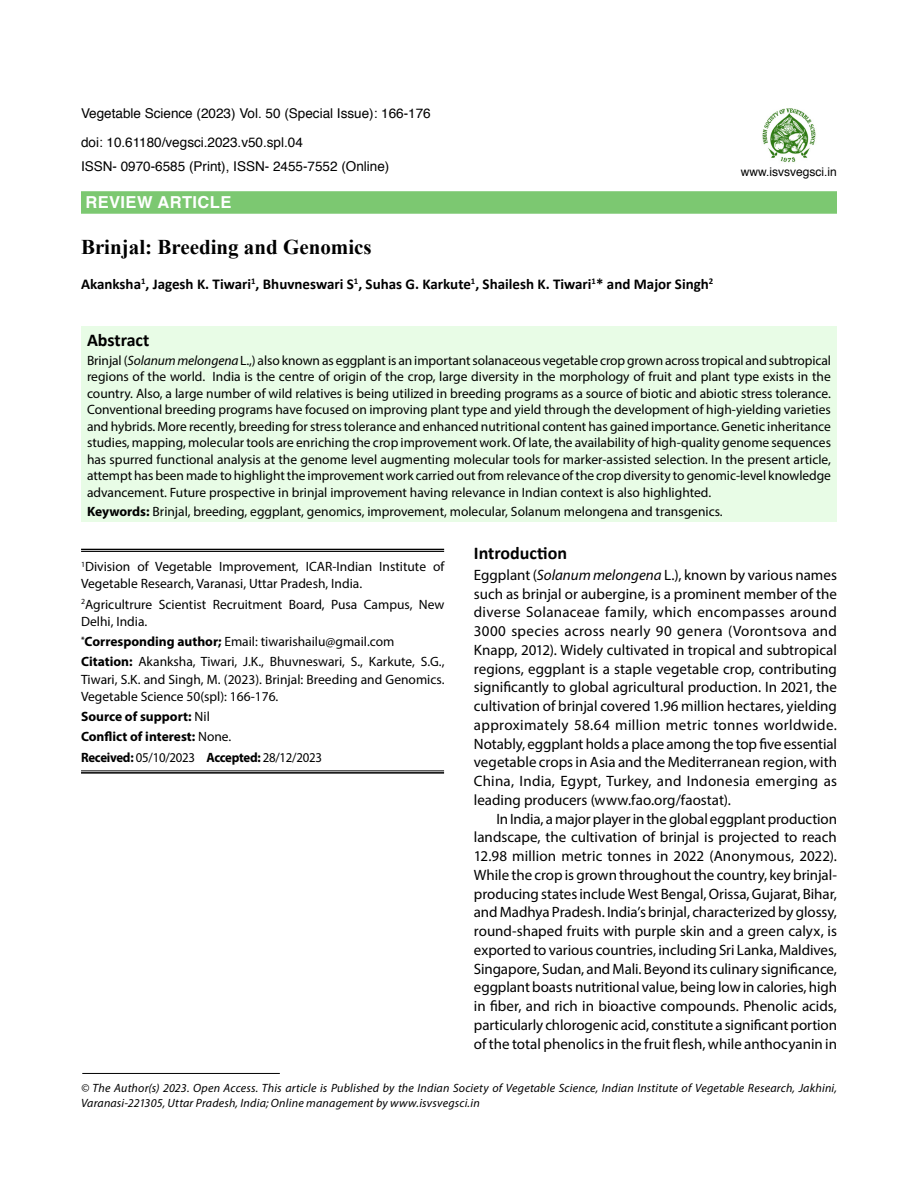
<style>
.page{position:relative;width:918px;height:1188px;background:#fff}
.page>*{position:absolute;margin:0;border:0;box-sizing:border-box;transform-origin:0 0}
.Chap-Head{font:700 21px "Times New Roman";color:#000}
.Sub-Head-1{font:700 18px "Calibri";color:#000}
.Subject{font:700 16.5px "Helvetica";letter-spacing:.025em;color:#fff}
.text{font:15px/18.8px "Myriad Pro";color:#000;text-align:justify}
.Body_flush{font:15px/18.8px "Myriad Pro";letter-spacing:.005em;color:#000;text-align:justify}
.author{font:700 15px "Calibri";color:#000}
.Abstract{font:13.5px/16.5px "Myriad Pro";color:#000;text-align:justify}
.affiliation{font:13.5px/17.2px "Myriad Pro";color:#000}
.Running_Head{font:13.5px "Helvetica";color:#000}
.article_head{font:13.5px "Helvetica";color:#000101}
.affiliation-2{font:700 13.5px "Myriad Pro";color:#000}
.affiliation-3{font:13.5px "Myriad Pro";letter-spacing:-.02em;color:#000;scale:.95 1}
.Bottom_1st_page{font:italic 12px/14.4px "Myriad Pro";letter-spacing:.015em;color:#000}
.Running_Head-2{font:12px "Helvetica";color:#000}
.s1{font-style:italic}
.s2{font-weight:700}
.s3{font-weight:400}
</style>
<div class="page">
<div style="left:81px;top:326px;width:756px;height:196px;background:#e8fce6"></div>
<div style="left:81px;top:191px;width:756px;height:23px;background:#7cc871"></div>
<hr style="left:81px;top:771px;width:363px;height:1px;background:#000">
<hr style="left:81px;top:772px;width:363px;height:2px;background:#000">
<hr style="left:81px;top:549px;width:363px;height:1px;background:#000">
<hr style="left:81px;top:551px;width:363px;height:1px;background:#000">
<hr style="left:82px;top:1073px;width:198px;height:1px;background:#000">
<img style="left:762px;top:108px;width:54px;height:55px">
<p class="Running_Head" style="left:81px;top:103px;width:351px">Vegetable Science (2023) Vol. 50 (Special Issue): 166-176</p>
<p class="Running_Head" style="left:81px;top:131px;width:223px">doi: 10.61180/vegsci.2023.v50.spl.04</p>
<p class="article_head" style="left:81px;top:156px;width:310px">ISSN- 0970-6585 (Print), ISSN- 2455-7552 (Online)</p>
<p class="Subject" style="left:86px;top:189px;width:147px">REVIEW ARTICLE</p>
<p class="Chap-Head" style="left:81px;top:231px;width:292px">Brinjal: Breeding and Genomics</p>
<p class="author" style="left:81px;top:274px;width:634px">Akanksha<sup>1</sup>, Jagesh K. Tiwari<sup>1</sup>, Bhuvneswari S<sup>1</sup>, Suhas G. Karkute<sup>1</sup>, Shailesh K. Tiwari<sup>1</sup>* and Major Singh<sup>2</sup></p>
<p class="Running_Head-2" style="left:741px;top:163px;width:98px">www.isvsvegsci.in</p>
<p class="Sub-Head-1" style="left:87px;top:327px;width:64px">Abstract</p>
<p class="Abstract" style="left:87px;top:352px;width:746px">Brinjal (<span class="s1">Solanum melongena</span> L.,) also known as eggplant is an important solanaceous vegetable crop grown across tropical and subtropical regions of the world. India is the centre of origin of the crop, large diversity in the morphology of fruit and plant type exists in the country. Also, a large number of wild relatives is being utilized in breeding programs as a source of biotic and abiotic stress tolerance.<br>Conventional breeding programs have focused on improving plant type and yield through the development of high-yielding varieties and hybrids. More recently, breeding for stress tolerance and enhanced nutritional content has gained importance. Genetic inheritance studies, mapping, molecular tools are enriching the crop improvement work. Of late, the availability of high-quality genome sequences has spurred functional analysis at the genome level augmenting molecular tools for marker-assisted selection. In the present article, attempt has been made to highlight the improvement work carried out from relevance of the crop diversity to genomic-level knowledge advancement. Future prospective in brinjal improvement having relevance in Indian context is also highlighted.</p>
<p class="Abstract" style="left:87px;top:503px;width:637px"><span class="s2">Keywords:</span> Brinjal, breeding, eggplant, genomics, improvement, molecular, Solanum melongena and transgenics.</p>
<p class="affiliation" style="left:81px;top:558px;width:365px"><sup>1</sup>Division of Vegetable Improvement, ICAR-Indian Institute of<br>Vegetable Research, Varanasi, Uttar Pradesh, India.</p>
<p class="affiliation" style="left:81px;top:595px;width:365px"><sup>2</sup>Agricultrure Scientist Recruitment Board, Pusa Campus, New<br>Delhi, India.</p>
<p class="affiliation" style="left:81px;top:633px;width:315px"><sup>*</sup><span class="s2">Corresponding author;</span> Email: tiwarishailu@gmail.com</p>
<p class="affiliation" style="left:81px;top:653px;width:365px;text-align:justify"><span class="s2">Citation:</span> Akanksha, Tiwari, J.K., Bhuvneswari, S., Karkute, S.G., Tiwari, S.K. and Singh, M. (2023). Brinjal: Breeding and Genomics.<br>Vegetable Science 50(spl): 166-176.</p>
<p class="affiliation-2" style="left:81px;top:708px;width:130px">Source of support: <span class="s3">Nil</span></p>
<p class="affiliation-2" style="left:81px;top:728px;width:152px">Conflict of interest: <span class="s3">None.</span></p>
<p class="affiliation-3" style="left:81px;top:749px;width:255px"><span class="s2">Received:</span> 05/10/2023 <span class="s2">Accepted:</span> 28/12/2023</p>
<p class="Sub-Head-1" style="left:474px;top:540px;width:95px">Introduction</p>
<p class="Body_flush" style="left:474px;top:565px;width:365px">Eggplant (<span class="s1">Solanum melongena</span> L.), known by various names such as brinjal or aubergine, is a prominent member of the diverse Solanaceae family, which encompasses around 3000 species across nearly 90 genera (Vorontsova and Knapp, 2012). Widely cultivated in tropical and subtropical regions, eggplant is a staple vegetable crop, contributing significantly to global agricultural production. In 2021, the cultivation of brinjal covered 1.96 million hectares, yielding approximately 58.64 million metric tonnes worldwide.<br>Notably, eggplant holds a place among the top five essential vegetable crops in Asia and the Mediterranean region, with China, India, Egypt, Turkey, and Indonesia emerging as leading producers (www.fao.org/faostat).</p>
<p class="text" style="left:474px;top:809px;width:365px;text-indent:22px">In India, a major player in the global eggplant production landscape, the cultivation of brinjal is projected to reach 12.98 million metric tonnes in 2022 (Anonymous, 2022).<br>While the crop is grown throughout the country, key brinjal&shy;producing states include West Bengal, Orissa, Gujarat, Bihar, and Madhya Pradesh. India’s brinjal, characterized by glossy, round-shaped fruits with purple skin and a green calyx, is exported to various countries, including Sri Lanka, Maldives, Singapore, Sudan, and Mali. Beyond its culinary significance, eggplant boasts nutritional value, being low in calories, high in fiber, and rich in bioactive compounds. Phenolic acids, particularly chlorogenic acid, constitute a significant portion of the total phenolics in the fruit flesh, while anthocyanin in</p>
<p class="Bottom_1st_page" style="left:81px;top:1081px;width:758px">© The Author(s) 2023. Open Access. This article is Published by the Indian Society of Vegetable Science, Indian Institute of Vegetable Research, Jakhini,<br>Varanasi-221305, Uttar Pradesh, India; Online management by www.isvsvegsci.in</p>
</div>
